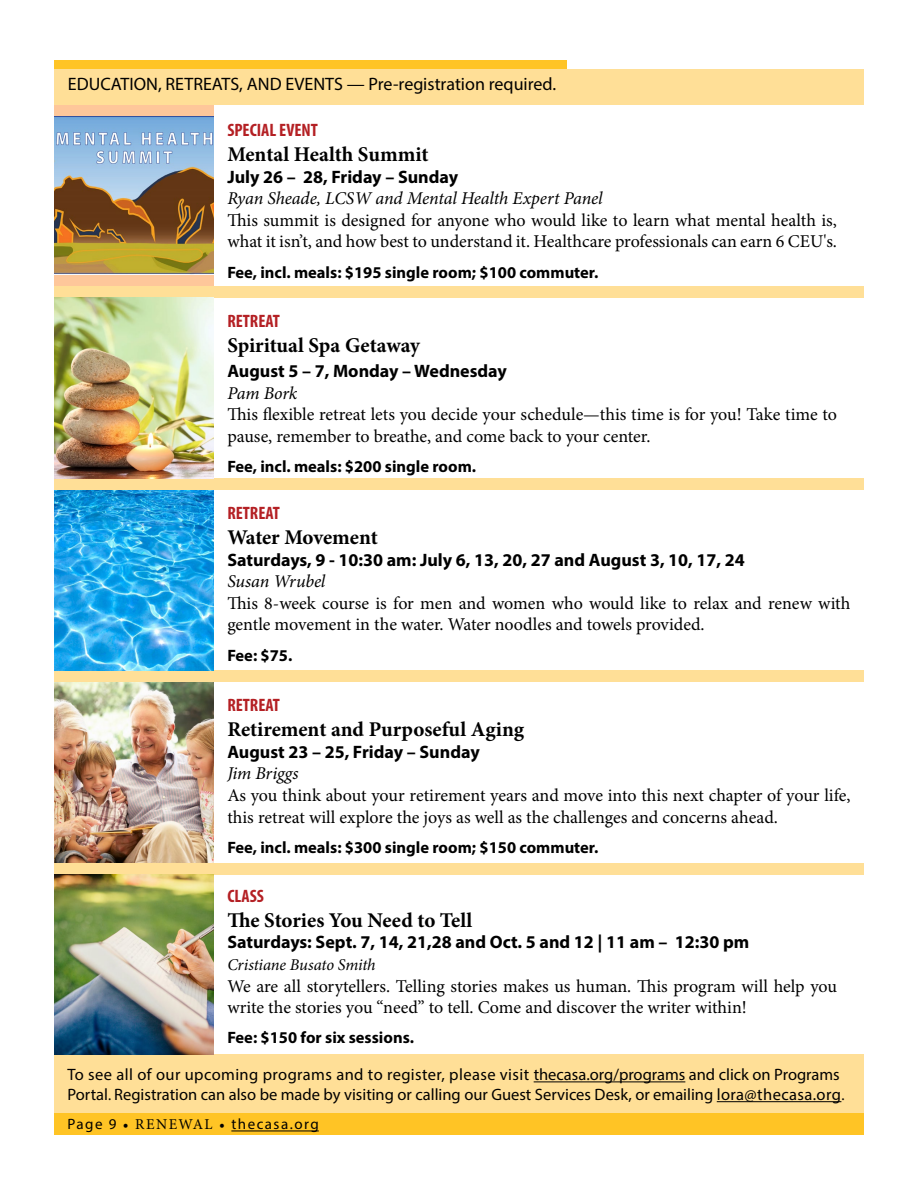
<style>
.page{position:relative;width:918px;height:1188px;background:#fff}
.page>*{position:absolute;margin:0;border:0;box-sizing:border-box;transform-origin:0 0}
.t1{font:700 21px "Minion Pro";letter-spacing:-.005em;color:#000}
.t2{font:18px/21.6px "Minion Pro";letter-spacing:-.005em;color:#000}
.t3{font:700 18px "Myriad Pro";color:#000}
.t4{font:italic 18px "Minion Pro";letter-spacing:-.01em;color:#000}
.t5{font:18px "Myriad Pro";color:#000}
.t6{font:700 condensed 18px "Myriad Pro";color:#b42024}
.t7{font:16.5px/19.8px "Myriad Pro";color:#000}
.t8{font:700 16.5px "Myriad Pro";color:#000}
.t9{font:italic 16.5px "Minion Pro";letter-spacing:-.01em;color:#000}
.t10{font:15px "Myriad Pro";letter-spacing:.1em;color:#000}
.s1{font-size:15px}
.s2{font-family:"Minion Pro"}
</style>
<div class="page">
<div style="left:54px;top:1113px;width:810px;height:22px;background:#ffc425"></div>
<hr style="left:231px;top:1131px;width:88px;height:1px;background:#000">
<div style="left:54px;top:60px;width:513px;height:20px;background:#ffc425"></div>
<div style="left:54px;top:69px;width:810px;height:36px;background:#ffdf97"></div>
<div style="left:54px;top:1055px;width:810px;height:58px;background:#ffdf97"></div>
<hr style="left:534px;top:1081px;width:151px;height:1px;background:#000">
<hr style="left:717px;top:1101px;width:124px;height:1px;background:#000">
<div style="left:54px;top:478px;width:810px;height:12px;background:#ffdf97"></div>
<div style="left:54px;top:670px;width:810px;height:12px;background:#ffdf97"></div>
<div style="left:54px;top:286px;width:810px;height:12px;background:#ffdf97"></div>
<div style="left:54px;top:106px;width:160px;height:180px;background:#fec79a"></div>
<img style="left:54px;top:117px;width:160px;height:158px">
<img style="left:54px;top:298px;width:160px;height:180px">
<img style="left:54px;top:490px;width:160px;height:180px">
<img style="left:54px;top:682px;width:160px;height:181px">
<div style="left:54px;top:863px;width:810px;height:12px;background:#ffdf97"></div>
<img style="left:54px;top:875px;width:160px;height:180px">
<p class="t5" style="left:68px;top:73px;width:490px">EDUCATION, RETREATS, AND EVENTS — Pre-registration required.</p>
<p class="t6" style="left:227px;top:119px;width:92px">SPECIAL EVENT</p>
<p class="t1" style="left:227px;top:140px;width:203px">Mental Health Summit</p>
<p class="t3" style="left:227px;top:165px;width:232px">July 26 – 28, Friday – Sunday</p>
<p class="t4" style="left:227px;top:186px;width:377px">Ryan Sheade, LCSW and Mental Health Expert Panel</p>
<p class="t2" style="left:227px;top:209px;width:611px">This summit is designed for anyone who would like to learn what mental health is, what it isn’t, and how best to understand it. Healthcare professionals can earn 6 CEU's.</p>
<p class="t8" style="left:227px;top:261px;width:373px">Fee, incl. meals: $195 single room; $100 commuter.</p>
<p class="t6" style="left:227px;top:309px;width:54px">RETREAT</p>
<p class="t1" style="left:227px;top:330px;width:194px">Spiritual Spa Getaway</p>
<p class="t3" style="left:227px;top:359px;width:281px">August 5 – 7, Monday – Wednesday</p>
<p class="t4" style="left:227px;top:381px;width:72px">Pam Bork</p>
<p class="t2" style="left:227px;top:404px;width:611px">This flexible retreat lets you decide your schedule—this time is for you! Take time to pause, remember to breathe, and come back to your center.</p>
<p class="t8" style="left:227px;top:456px;width:250px">Fee, incl. meals: $200 single room.</p>
<p class="t6" style="left:227px;top:502px;width:54px">RETREAT</p>
<p class="t1" style="left:227px;top:523px;width:152px">Water Movement</p>
<p class="t3" style="left:227px;top:548px;width:519px">Saturdays, 9 - 10:30 am: July 6, 13, 20, 27 and August 3, 10, 17, 24</p>
<p class="t4" style="left:227px;top:569px;width:100px">Susan Wrubel</p>
<p class="t2" style="left:227px;top:592px;width:625px">This 8-week course is for men and women who would like to relax and renew with gentle movement in the water. Water noodles and towels provided.</p>
<p class="t8" style="left:227px;top:644px;width:67px">Fee: $75.</p>
<p class="t6" style="left:227px;top:694px;width:54px">RETREAT</p>
<p class="t1" style="left:227px;top:715px;width:298px">Retirement and Purposeful Aging</p>
<p class="t3" style="left:227px;top:740px;width:254px">August 23 – 25, Friday – Sunday</p>
<p class="t4" style="left:227px;top:761px;width:73px">Jim Briggs</p>
<p class="t2" style="left:227px;top:785px;width:625px">As you think about your retirement years and move into this next chapter of your life, this retreat will explore the joys as well as the challenges and concerns ahead.</p>
<p class="t8" style="left:227px;top:837px;width:373px">Fee, incl. meals: $300 single room; $150 commuter.</p>
<p class="t6" style="left:227px;top:884px;width:38px">CLASS</p>
<p class="t1" style="left:227px;top:905px;width:246px">The Stories You Need to Tell</p>
<p class="t3" style="left:227px;top:931px;width:523px">Saturdays: Sept. 7, 14, 21,28 and Oct. 5 and 12 | 11 am – 12:30 pm</p>
<p class="t9" style="left:227px;top:953px;width:150px">Cristiane Busato Smith</p>
<p class="t2" style="left:227px;top:975px;width:611px">We are all storytellers. Telling stories makes us human. This program will help you write the stories you “need” to tell. Come and discover the writer within!</p>
<p class="t8" style="left:227px;top:1027px;width:188px">Fee: $150 for six sessions.</p>
<p class="t7" style="left:68px;top:1065px;width:779px">To see all of our upcoming programs and to register, please visit thecasa.org/programs and click on Programs<br>Portal<span class="s1">.</span> Registration can also be made by visiting or calling our Guest Services Desk, or emailing lora@thecasa.org<span class="s1">.</span></p>
<p class="t10" style="left:68px;top:1115px;width:253px">Page 9 <span class="s2">• RENEWAL •</span> thecasa.org</p>
</div>
